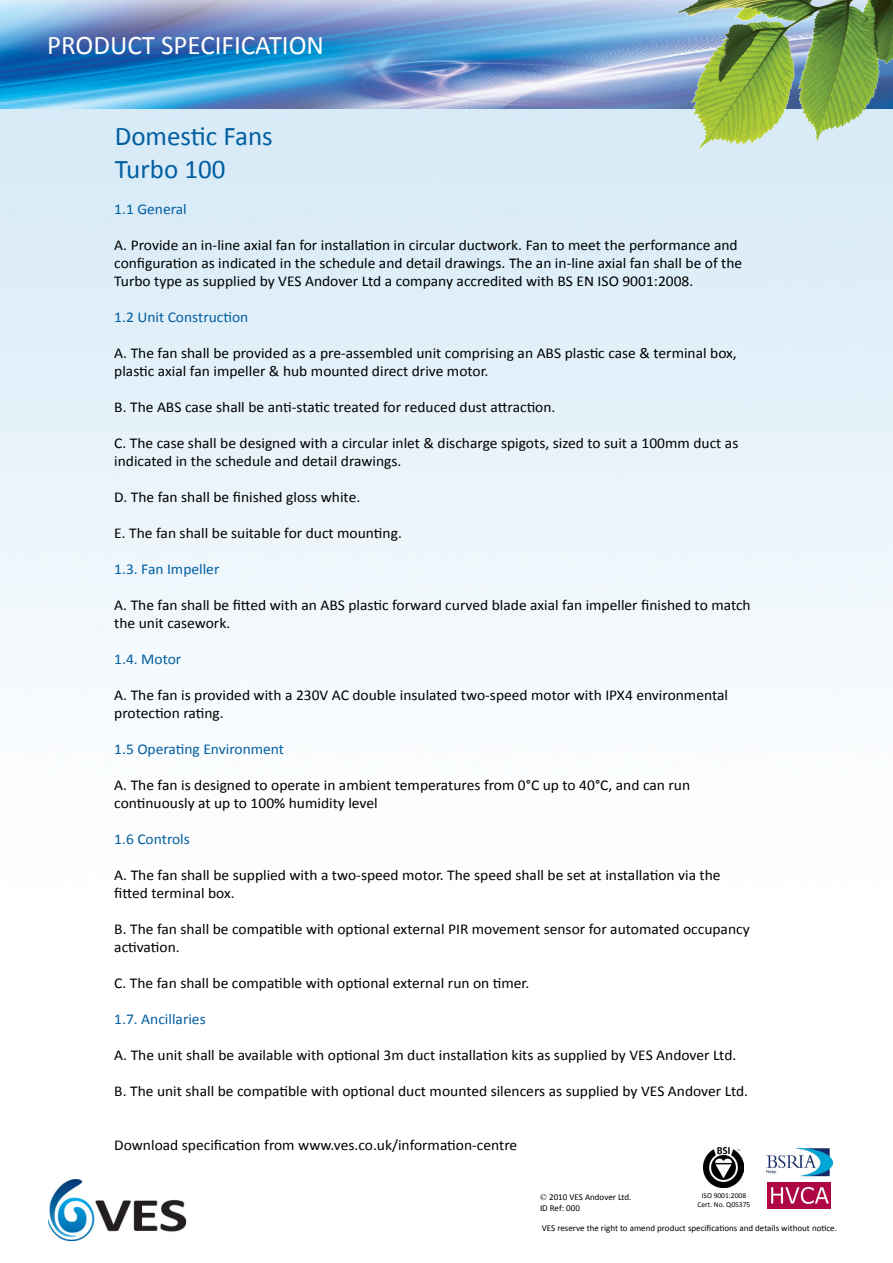
<style>
.page{position:relative;width:893px;height:1263px;background:#fff}
.page>*{position:absolute;margin:0;border:0;box-sizing:border-box;transform-origin:0 0}
.t1{font:27px/32.4px "Calibri";color:#005ea1}
.t2{font:27px "Calibri";color:#fff}
.t3{font:15px/18px "Calibri";color:#000}
.t4{font:15px "Calibri";color:#005ea1}
.t5{font:9px/10.8px "Calibri";color:#000}
.t6{font:7.5px/9px "Calibri";color:#000;text-align:center}
.s1{font-family:"Times New Roman"}
</style>
<div class="page">
<img style="left:0;top:0;width:893px;height:1209px">
<img style="left:48px;top:1175px;width:143px;height:67px">
<img style="left:703px;top:1148px;width:41px;height:40px">
<img style="left:767px;top:1148px;width:65px;height:28px">
<img style="left:675px;top:0;width:218px;height:148px">
<img style="left:768px;top:1183px;width:63px;height:25px">
<h1 class="t2" style="left:47px;top:28px;width:140px">PRODUCT Specification</h1>
<h1 class="t1" style="left:115px;top:119px;width:160px">Domestic Fans<br>Turbo 100</h1>
<p class="t4" style="left:114px;top:199px;width:74px">1.1 General</p>
<p class="t3" style="left:114px;top:235px;width:630px">A. Provide an in-line axial fan for installation in circular ductwork. Fan to meet the performance and configuration as indicated in the schedule and detail drawings. The an in-line axial fan shall be of the<br>Turbo type as supplied by VES Andover Ltd a company accredited with BS EN ISO 9001:2008.</p>
<p class="t4" style="left:114px;top:307px;width:136px">1.2 Unit Construction</p>
<p class="t3" style="left:114px;top:343px;width:624px">A. The fan shall be provided as a pre-assembled unit comprising an ABS plastic case &amp; terminal box, plastic axial fan impeller &amp; hub mounted direct drive motor.</p>
<p class="t3" style="left:114px;top:397px;width:443px">B. The ABS case shall be anti-static treated for reduced dust attraction.</p>
<p class="t3" style="left:114px;top:433px;width:626px">C. The case shall be designed with a circular inlet &amp; discharge spigots, sized to suit a 100mm duct as indicated in the schedule and detail drawings.</p>
<p class="t3" style="left:114px;top:487px;width:247px">D. The fan shall be finished gloss white.</p>
<p class="t3" style="left:114px;top:523px;width:289px">E. The fan shall be suitable for duct mounting.</p>
<p class="t4" style="left:114px;top:559px;width:107px">1.3. Fan Impeller</p>
<p class="t3" style="left:114px;top:595px;width:638px">A. The fan shall be fitted with an ABS plastic forward curved blade axial fan impeller finished to match the unit casework.</p>
<p class="t4" style="left:114px;top:649px;width:69px">1.4. Motor</p>
<p class="t3" style="left:114px;top:685px;width:615px">A. The fan is provided with a 230V AC double insulated two-speed motor with IPX4 environmental protection rating.</p>
<p class="t4" style="left:114px;top:739px;width:171px">1.5 Operating Environment</p>
<p class="t3" style="left:114px;top:775px;width:577px">A. The fan is designed to operate in ambient temperatures from 0°C up to 40°C, and can run continuously at up to 100% humidity level</p>
<p class="t4" style="left:114px;top:829px;width:77px">1.6 Controls</p>
<p class="t3" style="left:114px;top:865px;width:608px">A. The fan shall be supplied with a two-speed motor. The speed shall be set at installation via the fitted terminal box.</p>
<p class="t3" style="left:114px;top:919px;width:637px">B. The fan shall be compatible with optional external PIR movement sensor for automated occupancy activation.</p>
<p class="t3" style="left:114px;top:973px;width:417px">C. The fan shall be compatible with optional external run on timer.</p>
<p class="t4" style="left:114px;top:1009px;width:93px">1.7. Ancillaries</p>
<p class="t3" style="left:114px;top:1045px;width:624px">A. The unit shall be available with optional 3m duct installation kits as supplied by VES Andover Ltd.</p>
<p class="t3" style="left:114px;top:1081px;width:635px">B. The unit shall be compatible with optional duct mounted silencers as supplied by VES Andover Ltd.</p>
<p class="t3" style="left:114px;top:1135px;width:405px">Download specification from www.ves.co.uk/information-centre</p>
<p class="t5" style="left:540px;top:1191px;width:93px"><span class="s1">©</span> 2010 VES Andover Ltd.<br>ID Ref: 000</p>
<p class="t6" style="left:697px;top:1190px;width:54px">ISO 9001:2008<br>Cert. No. Q05375</p>
<p class="t5" style="left:542px;top:1222px;width:297px">VES reserve the right to amend product specifications and details without notice.</p>
</div>
